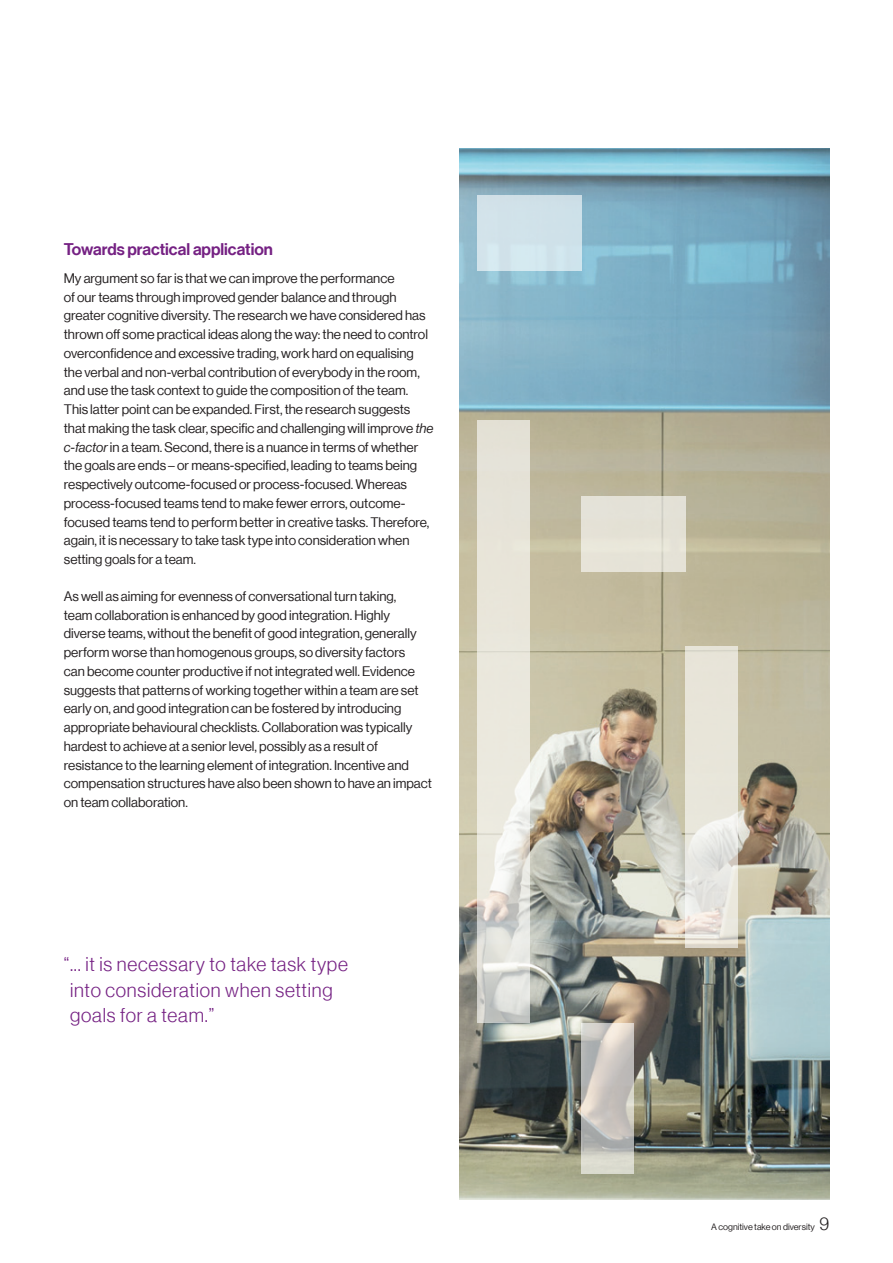
<style>
.page{position:relative;width:893px;height:1263px;background:#fff}
.page>*{position:absolute;margin:0;border:0;box-sizing:border-box;transform-origin:0 0}
.Callout_2__13pt_ligh{font:19.5px/25.5px "N Haas Grotesk DS Pro 45 Lt";letter-spacing:.04em;color:#752183}
.Subhead_1__11_13_Med{font:16.5px "N Haas Grotesk DS Pro 65 Md";color:#752183}
.Body_text_black{font:13.5px/18.8px "N Haas Grotesk DS Pro 55 Rg";color:#231f20}
.t1{font:9px "N Haas Grotesk DS Pro 55 Rg";color:#231f20}
.s1{font-family:"N Haas Grotesk DS Pro 56 It"}
.s2{font-family:"N Haas Grotesk DS Pro 45 Lt";font-size:18px}
</style>
<div class="page">
<img style="left:459px;top:149px;width:370px;height:1050px">
<div style="left:477px;top:195px;width:104px;height:75px;background:#d1e2e9"></div>
<svg style="left:477px;top:421px;width:52px;height:602px;fill:#e9e6dc"></svg>
<div style="left:581px;top:496px;width:105px;height:75px;background:#e4e2d7"></div>
<svg style="left:686px;top:647px;width:52px;height:301px;fill:#e8e5da"></svg>
<svg style="left:581px;top:1023px;width:53px;height:150px"></svg>
<p class="Subhead_1__11_13_Med" style="left:64px;top:240px;width:211px">Towards practical application</p>
<p class="Body_text_black" style="left:64px;top:269px;width:371px">My argument so far is that we can improve the performance<br>of our teams through improved gender balance and through greater cognitive diversity. The research we have considered has thrown off some practical ideas along the way: the need to control overconfidence and excessive trading, work hard on equalising the verbal and non-verbal contribution of everybody in the room, and use the task context to guide the composition of the team.<br>This latter point can be expanded. First, the research suggests that making the task clear, specific and challenging will improve <span class="s1">the c-factor</span> in a team. Second, there is a nuance in terms of whether the goals are ends – or means-specified, leading to teams being respectively outcome-focused or process-focused. Whereas process-focused teams tend to make fewer errors, outcome&shy;focused teams tend to perform better in creative tasks. Therefore, again, it is necessary to take task type into consideration when setting goals for a team.</p>
<p class="Body_text_black" style="left:64px;top:587px;width:370px">As well as aiming for evenness of conversational turn taking,<br>team collaboration is enhanced by good integration. Highly diverse teams, without the benefit of good integration, generally perform worse than homogenous groups, so diversity factors<br>can become counter productive if not integrated well. Evidence suggests that patterns of working together within a team are set early on, and good integration can be fostered by introducing appropriate behavioural checklists. Collaboration was typically hardest to achieve at a senior level, possibly as a result of resistance to the learning element of integration. Incentive and compensation structures have also been shown to have an impact on team collaboration.</p>
<p class="Callout_2__13pt_ligh" style="left:70px;top:952px;width:279px;text-indent:-6px">“... it is necessary to take task type into consideration when setting goals for a team.”</p>
<p class="t1" style="left:711px;top:1222px;width:119px">A cognitive take on diversity <span class="s2">9</span></p>
</div>
